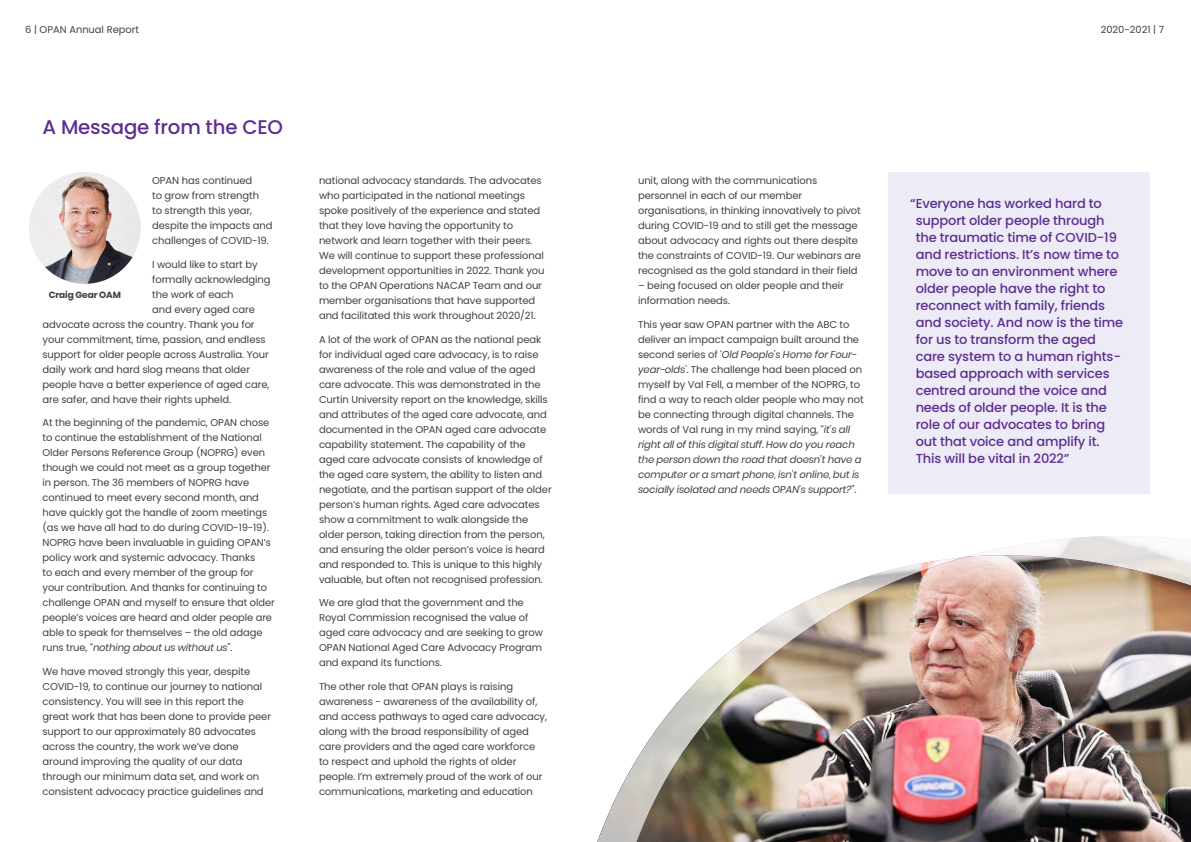
<style>
.page{position:relative;width:1191px;height:842px;background:#fff}
.page>*{position:absolute;margin:0;border:0;box-sizing:border-box;transform-origin:0 0}
.t1{font:500 19.7px "Poppins";letter-spacing:-.01em;color:#5e2d91}
.t2{font:500 13px/17px "Poppins";letter-spacing:-.01em;color:#5e2d91}
.t3{font:10px/15px "Poppins";letter-spacing:-.01em;color:#414042}
.t4{font:9.9px "Poppins";color:#414042}
.t5{font:700 9px "Poppins";letter-spacing:-.01em;color:#414042}
.s1{font-style:italic}
</style>
<div class="page">
<img style="left:29px;top:172px;width:112px;height:112px;border-radius:56px">
<div style="left:887px;top:172px;width:262px;height:321px;background:#ecebf6"></div>
<svg style="left:985px;top:536px;width:203px;height:16px"></svg>
<svg style="left:597px;top:552px;width:573px;height:290px"></svg>
<img style="left:636px;top:555px;width:555px;height:287px">
<p class="t4" style="left:25px;top:24px;width:115px">6 | OPAN Annual Report</p>
<p class="t4" style="left:1100px;top:24px;width:65px">2020-2021 | 7</p>
<h1 class="t1" style="left:43px;top:116px;width:242px">A Message from the CEO</h1>
<p class="t3" style="left:152px;top:173px;width:122px">OPAN has continued<br>to grow from strength<br>to strength this year, despite the impacts and challenges of COVID-19.</p>
<p class="t3" style="left:152px;top:257px;width:107px">I would like to start by</p>
<p class="t3" style="left:152px;top:272px;width:120px">formally acknowledging</p>
<p class="t3" style="left:152px;top:287px;width:83px">the work of each</p>
<p class="t3" style="left:152px;top:302px;width:104px">and every aged care</p>
<p class="t3" style="left:43px;top:317px;width:214px">advocate across the country. Thank you for</p>
<p class="t3" style="left:43px;top:332px;width:225px">your commitment, time, passion, and endless</p>
<p class="t3" style="left:43px;top:347px;width:228px">support for older people across Australia. Your</p>
<p class="t3" style="left:43px;top:362px;width:209px">daily work and hard slog means that older</p>
<p class="t3" style="left:43px;top:377px;width:228px">people have a better experience of aged care,</p>
<p class="t3" style="left:43px;top:392px;width:190px">are safer, and have their rights upheld.</p>
<p class="t3" style="left:43px;top:415px;width:234px">At the beginning of the pandemic, OPAN chose to continue the establishment of the National Older Persons Reference Group (NOPRG) even though we could not meet as a group together in person. The 36 members of NOPRG have continued to meet every second month, and have quickly got the handle of zoom meetings (as we have all had to do during COVID-19-19).<br>NOPRG have been invaluable in guiding OPAN’s policy work and systemic advocacy. Thanks<br>to each and every member of the group for your contribution. And thanks for continuing to challenge OPAN and myself to ensure that older people’s voices are heard and older people are able to speak for themselves – the old adage runs true, <span class="s1">“nothing about us without us”.</span></p>
<p class="t3" style="left:43px;top:664px;width:230px">We have moved strongly this year, despite COVID-19, to continue our journey to national consistency. You will see in this report the great work that has been done to provide peer support to our approximately 80 advocates across the country, the work we’ve done around improving the quality of our data through our minimum data set, and work on consistent advocacy practice guidelines and</p>
<p class="t5" style="left:49px;top:290px;width:74px">Craig Gear OAM</p>
<p class="t3" style="left:319px;top:173px;width:227px">national advocacy standards. The advocates who participated in the national meetings spoke positively of the experience and stated that they love having the opportunity to network and learn together with their peers.<br>We will continue to support these professional development opportunities in 2022. Thank you to the OPAN Operations NACAP Team and our member organisations that have supported and facilitated this work throughout 2020/21.</p>
<p class="t3" style="left:319px;top:332px;width:234px">A lot of the work of OPAN as the national peak for individual aged care advocacy, is to raise awareness of the role and value of the aged care advocate. This was demonstrated in the Curtin University report on the knowledge, skills and attributes of the aged care advocate, and documented in the OPAN aged care advocate capability statement. The capability of the aged care advocate consists of knowledge of the aged care system, the ability to listen and negotiate, and the partisan support of the older person’s human rights. Aged care advocates show a commitment to walk alongside the older person, taking direction from the person, and ensuring the older person’s voice is heard and responded to. This is unique to this highly valuable, but often not recognised profession.</p>
<p class="t3" style="left:319px;top:595px;width:226px">We are glad that the government and the Royal Commission recognised the value of aged care advocacy and are seeking to grow OPAN National Aged Care Advocacy Program and expand its functions.</p>
<p class="t3" style="left:319px;top:679px;width:230px">The other role that OPAN plays is raising awareness - awareness of the availability of, and access pathways to aged care advocacy, along with the broad responsibility of aged care providers and the aged care workforce to respect and uphold the rights of older people. I’m extremely proud of the work of our communications, marketing and education</p>
<p class="t3" style="left:638px;top:173px;width:224px">unit, along with the communications personnel in each of our member organisations, in thinking innovatively to pivot during COVID-19 and to still get the message about advocacy and rights out there despite the constraints of COVID-19. Our webinars are recognised as the gold standard in their field</p>
<p class="t3" style="left:638px;top:278px;width:207px">– being focused on older people and their information needs.</p>
<p class="t3" style="left:638px;top:317px;width:227px">This year saw OPAN partner with the ABC to deliver an impact campaign built around the second series of <span class="s1">‘Old People’s Home for Four&shy;year-olds’.</span> The challenge had been placed on myself by Val Fell, a member of the NOPRG, to find a way to reach older people who may not be connecting through digital channels. The words of Val rung in my mind saying, <span class="s1">“it’s all right all of this digital stuff. How do you reach the person down the road that doesn’t have a computer or a smart phone, isn’t online, but is socially isolated and needs OPAN’s support?”.</span></p>
<p class="t2" style="left:915px;top:195px;width:209px;text-indent:-5px">“Everyone has worked hard to support older people through the traumatic time of COVID-19 and restrictions. It’s now time to move to an environment where older people have the right to reconnect with family, friends and society. And now is the time for us to transform the aged care system to a human rights&shy;based approach with services centred around the voice and needs of older people. It is the role of our advocates to bring out that voice and amplify it.<br>This will be vital in 2022”</p>
</div>
